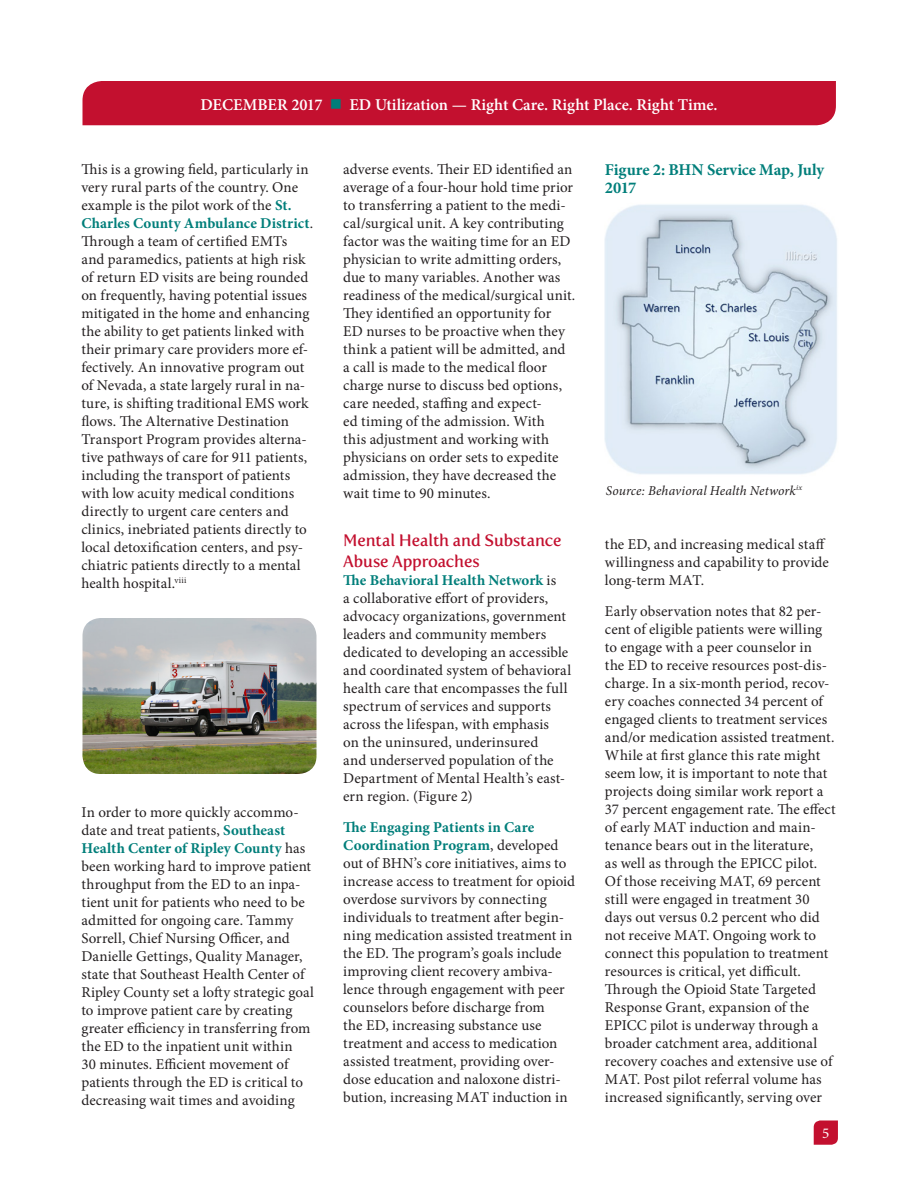
<style>
.page{position:relative;width:918px;height:1188px;background:#fff}
.page>*{position:absolute;margin:0;border:0;box-sizing:border-box;transform-origin:0 0}
.t1{font:600 16.5px "Minion Pro";color:#fff}
.Subhead_2{font:16.5px/21px "Fertigo Pro";letter-spacing:-.01em;color:#c3102f}
.Figure_Table_Head{font:700 16.5px/18px "Minion Pro";letter-spacing:-.01em;color:#007e7a}
.Body{font:15px/18px "Minion Pro";letter-spacing:.005em;color:#231f20}
.t2{font:15px "Minion Pro";color:#fff}
.Source{font:italic 13.5px "Minion Pro";letter-spacing:.01em;color:#231f20}
.s1{color:#007e7a}
.s2{font-weight:700;color:#007e7a}
</style>
<div class="page">
<svg style="left:814px;top:1120px;width:24px;height:25px"></svg>
<div style="left:82px;top:81px;width:754px;height:44px;background:#c3102f"></div>
<img style="left:605px;top:204px;width:232px;height:271px">
<img style="left:82px;top:618px;width:234px;height:156px">
<p class="t1" style="left:200px;top:93px;width:519px">DECEMBER 2017 <span class="s1">■</span> ED Utilization — Right Care. Right Place. Right Time.</p>
<p class="Body" style="left:81px;top:160px;width:233px">This is a growing field, particularly in very rural parts of the country. One example is the pilot work of the <span class="s2">St.<br>Charles County Ambulance District</span>.<br>Through a team of certified EMTs and paramedics, patients at high risk of return ED visits are being rounded on frequently, having potential issues mitigated in the home and enhancing the ability to get patients linked with their primary care providers more ef&shy;fectively. An innovative program out of Nevada, a state largely rural in na&shy;ture, is shifting traditional EMS work flows. The Alternative Destination Transport Program provides alterna&shy;tive pathways of care for 911 patients, including the transport of patients with low acuity medical conditions directly to urgent care centers and clinics, inebriated patients directly to local detoxification centers, and psy&shy;chiatric patients directly to a mental health hospital.<sup>viii</sup></p>
<p class="Body" style="left:81px;top:803px;width:234px">In order to more quickly accommo&shy;date and treat patients, <span class="s2">Southeast Health Center of Ripley County</span> has been working hard to improve patient throughput from the ED to an inpa&shy;tient unit for patients who need to be admitted for ongoing care. Tammy Sorrell, Chief Nursing Officer, and Danielle Gettings, Quality Manager, state that Southeast Health Center of Ripley County set a lofty strategic goal to improve patient care by creating greater efficiency in transferring from the ED to the inpatient unit within<br>30 minutes. Efficient movement of patients through the ED is critical to decreasing wait times and avoiding</p>
<p class="Body" style="left:343px;top:160px;width:234px">adverse events. Their ED identified an average of a four-hour hold time prior to transferring a patient to the medi&shy;cal/surgical unit. A key contributing factor was the waiting time for an ED physician to write admitting orders, due to many variables. Another was readiness of the medical/surgical unit.<br>They identified an opportunity for<br>ED nurses to be proactive when they think a patient will be admitted, and a call is made to the medical floor charge nurse to discuss bed options, care needed, staffing and expect-<br>ed timing of the admission. With<br>this adjustment and working with physicians on order sets to expedite admission, they have decreased the wait time to 90 minutes.</p>
<p class="Subhead_2" style="left:343px;top:529px;width:220px">Mental Health and Substance<br>Abuse Approaches</p>
<p class="Body" style="left:343px;top:571px;width:229px"><span class="s2">The Behavioral Health Network</span> is<br>a collaborative effort of providers, advocacy organizations, government leaders and community members dedicated to developing an accessible and coordinated system of behavioral health care that encompasses the full spectrum of services and supports across the lifespan, with emphasis<br>on the uninsured, underinsured<br>and underserved population of the Department of Mental Health’s east&shy;ern region. (Figure 2)</p>
<p class="Body" style="left:343px;top:818px;width:233px"><span class="s2">The Engaging Patients in Care Coordination Program</span>, developed out of BHN’s core initiatives, aims to increase access to treatment for opioid overdose survivors by connecting individuals to treatment after begin&shy;ning medication assisted treatment in the ED. The program’s goals include improving client recovery ambiva&shy;lence through engagement with peer counselors before discharge from<br>the ED, increasing substance use treatment and access to medication assisted treatment, providing over&shy;dose education and naloxone distri&shy;bution, increasing MAT induction in</p>
<p class="Figure_Table_Head" style="left:605px;top:160px;width:221px">Figure 2: BHN Service Map, July<br>2017</p>
<p class="Source" style="left:606px;top:481px;width:198px">Source: Behavioral Health Network<sup>ix</sup></p>
<p class="Body" style="left:605px;top:535px;width:225px">the ED, and increasing medical staff willingness and capability to provide long-term MAT.</p>
<p class="Body" style="left:605px;top:603px;width:232px">Early observation notes that 82 per&shy;cent of eligible patients were willing to engage with a peer counselor in<br>the ED to receive resources post-dis&shy;charge. In a six-month period, recov&shy;ery coaches connected 34 percent of engaged clients to treatment services and/or medication assisted treatment.<br>While at first glance this rate might seem low, it is important to note that projects doing similar work report a 37 percent engagement rate. The effect of early MAT induction and main&shy;tenance bears out in the literature,<br>as well as through the EPICC pilot.<br>Of those receiving MAT, 69 percent still were engaged in treatment 30 days out versus 0.2 percent who did not receive MAT. Ongoing work to connect this population to treatment resources is critical, yet difficult.<br>Through the Opioid State Targeted Response Grant, expansion of the EPICC pilot is underway through a broader catchment area, additional recovery coaches and extensive use of MAT. Post pilot referral volume has increased significantly, serving over</p>
<p class="t2" style="left:822px;top:1123px;width:9px">5</p>
</div>
